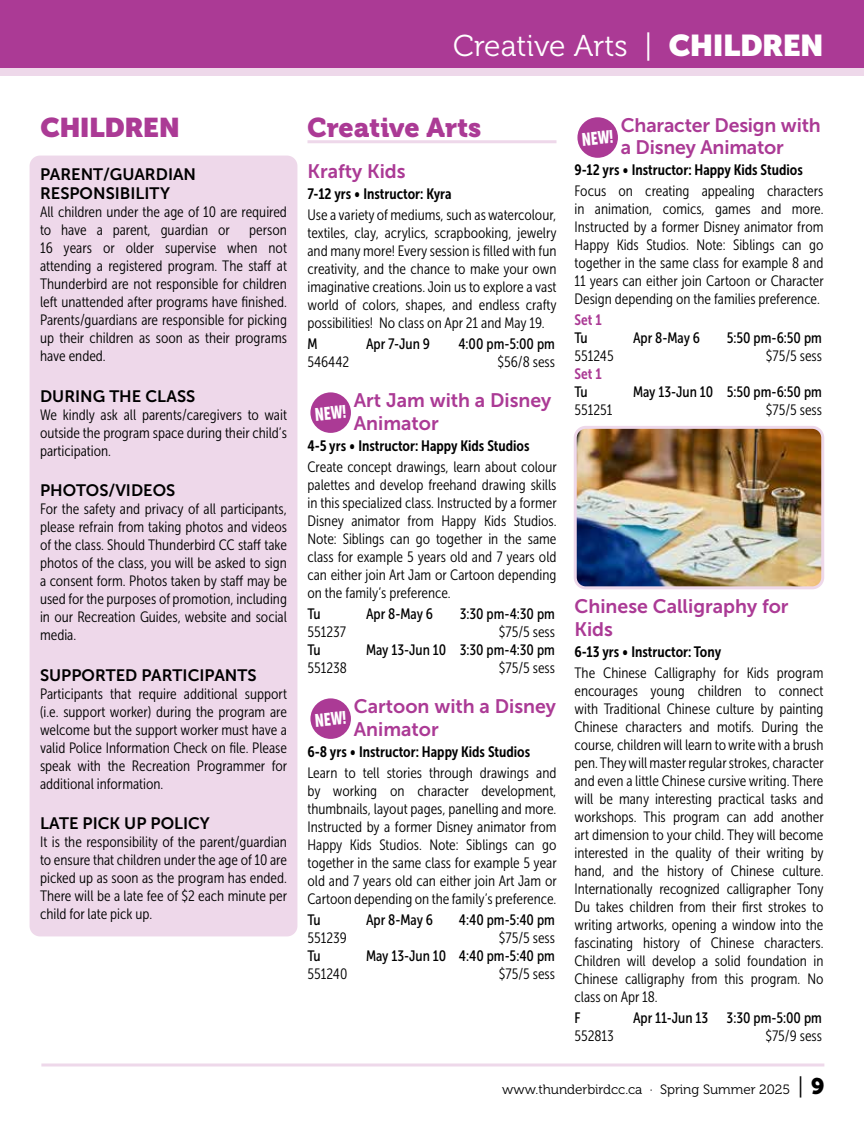
<style>
.page{position:relative;width:864px;height:1134px;background:#fff}
.page>*{position:absolute;margin:0;border:0;box-sizing:border-box;transform-origin:0 0}
.t1{font:30px "Museo 300";color:#fff}
.t2{font:27px "Museo 900";color:#ab3a95}
.t3{font:900 27px "Museo Sans Display";color:#ab3a95}
.t4{font:19.5px/22.5px "Museo Sans 700";color:#ab3a95}
.t5{font:18px "Museo Sans Cond 900";color:#fff;scale:.85 1}
.t6{font:16.5px/19.5px "Museo Sans 700";color:#000}
.t7{font:15px/18px "Museo Sans Cond 300";color:#000}
.t8{font:15px "Museo Sans Cond 500";color:#000}
.t9{font:15px "Museo Sans Cond 700";color:#000}
.t10{font:15px "Museo Sans Cond 700";color:#ab3a95}
.t11{font:13.5px "Museo 300";color:#000}
.s1{font-family:"Museo Sans Display";font-weight:900}
.s2{font-size:22.5px}
.s3{font-family:"Museo 900";font-size:22.5px}
</style>
<div class="page">
<div style="left:0;top:68px;width:864px;height:8px;background:#eed8ea"></div>
<div style="left:0;top:0;width:864px;height:68px;background:#ab3a95"></div>
<hr style="left:41px;top:1064px;width:783px;height:2px;background:#eed8ea">
<hr style="left:308px;top:140px;width:248px;height:3px;background:#eed8ea">
<div style="left:30px;top:156px;width:267px;height:780px;background:#eed8ea;border-radius:10px"></div>
<img style="left:578px;top:430px;width:242px;height:155px">
<div style="left:574px;top:426px;width:250px;height:163px;border:3px solid #eed8ea;border-radius:10px"></div>
<div style="left:310px;top:392px;width:41px;height:41px;background:#ab3a95;border-radius:50%"></div>
<div style="left:310px;top:698px;width:41px;height:41px;background:#ab3a95;border-radius:50%"></div>
<div style="left:577px;top:117px;width:41px;height:41px;background:#ab3a95;border-radius:50%"></div>
<h1 class="t1" style="left:453px;top:29px;width:372px">Creative Arts | <span class="s1">CHILDREN</span></h1>
<h2 class="t3" style="left:40px;top:112px;width:141px">CHILDREN</h2>
<h2 class="t2" style="left:308px;top:112px;width:175px">Creative Arts</h2>
<h3 class="t4" style="left:308px;top:160px;width:100px">Krafty Kids</h3>
<p class="t9" style="left:308px;top:185px;width:146px">7-12 yrs • Instructor: Kyra</p>
<p class="t7" style="left:308px;top:206px;width:251px;text-align:justify">Use a variety of mediums, such as watercolour, textiles, clay, acrylics, scrapbooking, jewelry and many more! Every session is filled with fun creativity, and the chance to make your own imaginative creations. Join us to explore a vast world of colors, shapes, and endless crafty possibilities! No class on Apr 21 and May 19.</p>
<p class="t8" style="left:308px;top:335px;width:12px">M</p>
<p class="t8" style="left:366px;top:335px;width:66px">Apr 7-Jun 9</p>
<p class="t8" style="left:458px;top:335px;width:98px">4:00 pm-5:00 pm</p>
<p class="t7" style="left:307px;top:353px;width:43px">546442</p>
<p class="t7" style="left:498px;top:353px;width:59px">$56/8 sess</p>
<h3 class="t4" style="left:354px;top:389px;width:199px">Art Jam with a Disney<br>Animator</h3>
<p class="t9" style="left:308px;top:437px;width:224px">4-5 yrs • Instructor: Happy Kids Studios</p>
<p class="t7" style="left:308px;top:458px;width:251px">Create concept drawings, learn about colour palettes and develop freehand drawing skills in this specialized class. Instructed by a former Disney animator from Happy Kids Studios.<br>Note: Siblings can go together in the same class for example 5 years old and 7 years old can either join Art Jam or Cartoon depending on the family’s preference.</p>
<p class="t8" style="left:308px;top:605px;width:15px">Tu</p>
<p class="t8" style="left:366px;top:605px;width:69px">Apr 8-May 6</p>
<p class="t8" style="left:460px;top:605px;width:97px">3:30 pm-4:30 pm</p>
<p class="t7" style="left:308px;top:623px;width:40px">551237</p>
<p class="t7" style="left:499px;top:623px;width:58px">$75/5 sess</p>
<p class="t8" style="left:308px;top:641px;width:15px">Tu</p>
<p class="t8" style="left:366px;top:641px;width:191px">May 13-Jun 10 3:30 pm-4:30 pm</p>
<p class="t7" style="left:308px;top:659px;width:41px">551238</p>
<p class="t7" style="left:499px;top:659px;width:58px">$75/5 sess</p>
<h3 class="t4" style="left:354px;top:695px;width:204px">Cartoon with a Disney<br>Animator</h3>
<p class="t9" style="left:308px;top:743px;width:224px">6-8 yrs • Instructor: Happy Kids Studios</p>
<p class="t7" style="left:308px;top:764px;width:251px">Learn to tell stories through drawings and by working on character development, thumbnails, layout pages, panelling and more.<br>Instructed by a former Disney animator from Happy Kids Studios. Note: Siblings can go together in the same class for example 5 year old and 7 years old can either join Art Jam or Cartoon depending on the family’s preference.</p>
<p class="t8" style="left:308px;top:911px;width:15px">Tu</p>
<p class="t8" style="left:366px;top:911px;width:69px">Apr 8-May 6</p>
<p class="t8" style="left:459px;top:911px;width:98px">4:40 pm-5:40 pm</p>
<p class="t7" style="left:308px;top:929px;width:41px">551239</p>
<p class="t7" style="left:499px;top:929px;width:58px">$75/5 sess</p>
<p class="t8" style="left:308px;top:947px;width:15px">Tu</p>
<p class="t8" style="left:366px;top:947px;width:190px">May 13-Jun 10 4:40 pm-5:40 pm</p>
<p class="t7" style="left:308px;top:965px;width:41px">551240</p>
<p class="t7" style="left:499px;top:965px;width:58px">$75/5 sess</p>
<p class="t6" style="left:40px;top:164px;width:158px">PARENT/GUARDIAN<br>RESPONSIBILITY</p>
<p class="t7" style="left:40px;top:203px;width:248px">All children under the age of 10 are required to have a parent, guardian or</p>
<p class="t7" style="left:40px;top:221px;width:248px;text-align:justify;text-indent:209px">person 16 years or older supervise when not attending a registered program. The staff at Thunderbird are not responsible for children left unattended after programs have finished.<br>Parents/guardians are responsible for picking up their children as soon as their programs have ended.</p>
<p class="t6" style="left:40px;top:386px;width:157px">DURING THE CLASS</p>
<p class="t7" style="left:40px;top:406px;width:248px;text-align:justify">We kindly ask all parents/caregivers to wait outside the program space during their child’s participation.</p>
<p class="t6" style="left:40px;top:481px;width:137px">PHOTOS/VIDEOS</p>
<p class="t7" style="left:40px;top:500px;width:248px;text-align:justify">For the safety and privacy of all participants, please refrain from taking photos and videos of the class. Should Thunderbird CC staff take photos of the class, you will be asked to sign a consent form. Photos taken by staff may be used for the purposes of promotion, including in our Recreation Guides, website and social media.</p>
<p class="t6" style="left:40px;top:665px;width:218px">SUPPORTED PARTICIPANTS</p>
<p class="t7" style="left:40px;top:685px;width:249px;text-align:justify">Participants that require additional support (i.e. support worker) during the program are welcome but the support worker must have a valid Police Information Check on file. Please speak with the Recreation Programmer for additional information.</p>
<p class="t6" style="left:40px;top:814px;width:171px">LATE PICK UP POLICY</p>
<p class="t7" style="left:40px;top:833px;width:249px">It is the responsibility of the parent/guardian to ensure that children under the age of 10 are picked up as soon as the program has ended.<br>There will be a late fee of $2 each minute per child for late pick up.</p>
<p class="t5" style="left:314px;top:404px;width:39px;rotate:-5deg">NEW!</p>
<p class="t5" style="left:314px;top:710px;width:39px;rotate:-5deg">NEW!</p>
<h3 class="t4" style="left:621px;top:114px;width:201px">Character Design with a Disney Animator</h3>
<p class="t9" style="left:574px;top:162px;width:230px">9-12 yrs • Instructor: Happy Kids Studios</p>
<p class="t7" style="left:574px;top:182px;width:251px">Focus on creating appealing characters in animation, comics, games and more.<br>Instructed by a former Disney animator from Happy Kids Studios. Note: Siblings can go together in the same class for example 8 and 11 years can either join Cartoon or Character Design depending on the families preference.</p>
<p class="t10" style="left:574px;top:312px;width:29px">Set 1</p>
<p class="t8" style="left:574px;top:330px;width:15px">Tu</p>
<p class="t8" style="left:633px;top:330px;width:69px">Apr 8-May 6</p>
<p class="t8" style="left:727px;top:330px;width:97px">5:50 pm-6:50 pm</p>
<p class="t7" style="left:574px;top:347px;width:41px">551245</p>
<p class="t7" style="left:766px;top:347px;width:58px">$75/5 sess</p>
<p class="t10" style="left:574px;top:366px;width:29px">Set 1</p>
<p class="t8" style="left:574px;top:384px;width:15px">Tu</p>
<p class="t8" style="left:633px;top:384px;width:190px">May 13-Jun 10 5:50 pm-6:50 pm</p>
<p class="t7" style="left:574px;top:401px;width:40px">551251</p>
<p class="t7" style="left:766px;top:401px;width:58px">$75/5 sess</p>
<p class="t5" style="left:581px;top:129px;width:39px;rotate:-5deg">NEW!</p>
<h3 class="t4" style="left:574px;top:595px;width:216px">Chinese Calligraphy for<br>Kids</h3>
<p class="t9" style="left:574px;top:643px;width:148px">6-13 yrs • Instructor: Tony</p>
<p class="t7" style="left:574px;top:664px;width:251px">The Chinese Calligraphy for Kids program encourages young children to connect with Traditional Chinese culture by painting Chinese characters and motifs. During the course, children will learn to write with a brush pen. They will master regular strokes, character and even a little Chinese cursive writing. There will be many interesting practical tasks and workshops. This program can add another art dimension to your child. They will become interested in the quality of their writing by hand, and the history of Chinese culture.<br>Internationally recognized calligrapher Tony Du takes children from their first strokes to writing artworks, opening a window into the fascinating history of Chinese characters.<br>Children will develop a solid foundation in Chinese calligraphy from this program. No class on Apr 18.</p>
<p class="t8" style="left:574px;top:1009px;width:8px">F</p>
<p class="t8" style="left:633px;top:1009px;width:190px">Apr 11-Jun 13 3:30 pm-5:00 pm</p>
<p class="t7" style="left:574px;top:1027px;width:41px">552813</p>
<p class="t7" style="left:765px;top:1027px;width:58px">$75/9 sess</p>
<p class="t11" style="left:502px;top:1082px;width:324px">www.thunderbirdcc.ca · Spring Summer 2025 <span class="s2">|</span> <span class="s3">9</span></p>
</div>
